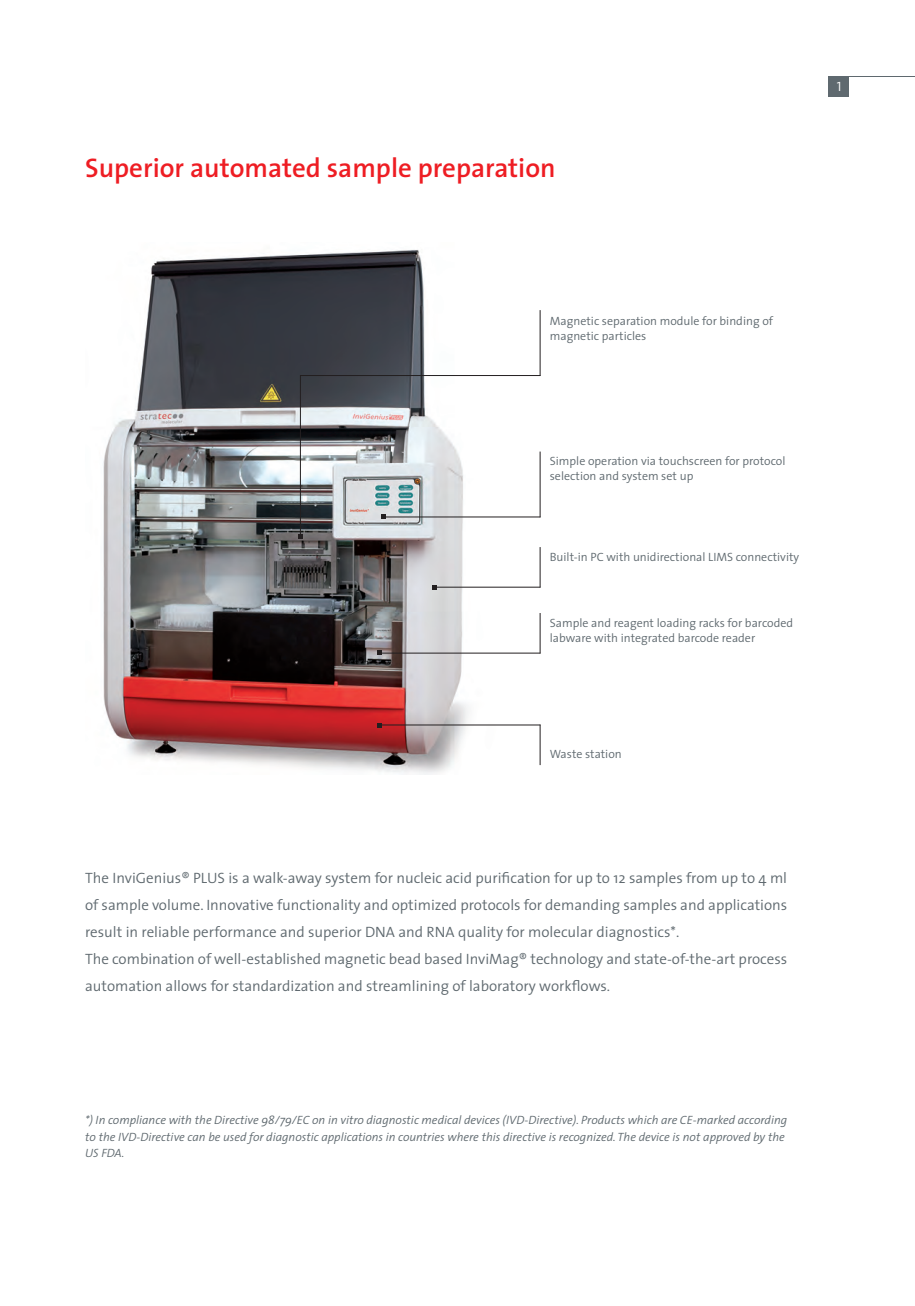
<style>
.page{position:relative;width:915px;height:1306px;background:#fff}
.page>*{position:absolute;margin:0;border:0;box-sizing:border-box;transform-origin:0 0}
.t1{font:600 27px "The Sans";color:#ee1d23}
.t2{font:300 15px/27px "The Sans";color:#5f696f}
.t3{font:13.5px "The Sans Semi Light Caps";color:#fff}
.t4{font:italic 300 12px/16.5px "The Sans";color:#5f696f}
.t5{font:300 12px/15px "The Sans";color:#5f696f}
</style>
<div class="page">
<hr style="left:828px;top:76px;width:86px;height:1px;background:#5f696f">
<div style="left:828px;top:76px;width:20px;height:21px;background:#5f696f"></div>
<img style="left:103px;top:250px;width:438px;height:524px">
<hr style="left:383px;top:516px;width:157px;height:1px;background:#231f20">
<hr style="left:539px;top:451px;width:1px;height:66px;background:#231f20">
<svg style="left:381px;top:515px;width:4px;height:4px"></svg>
<hr style="left:300px;top:375px;width:240px;height:1px;background:#231f20">
<hr style="left:539px;top:310px;width:1px;height:66px;background:#231f20">
<hr style="left:300px;top:375px;width:1px;height:161px;background:#231f20">
<svg style="left:298px;top:534px;width:4px;height:4px"></svg>
<hr style="left:433px;top:587px;width:107px;height:1px;background:#231f20">
<hr style="left:539px;top:547px;width:1px;height:40px;background:#231f20">
<svg style="left:432px;top:585px;width:4px;height:4px"></svg>
<hr style="left:379px;top:652px;width:161px;height:1px;background:#231f20">
<hr style="left:539px;top:613px;width:1px;height:40px;background:#231f20">
<svg style="left:377px;top:651px;width:5px;height:4px"></svg>
<hr style="left:379px;top:724px;width:161px;height:1px;background:#231f20">
<hr style="left:539px;top:724px;width:1px;height:41px;background:#231f20">
<svg style="left:377px;top:723px;width:5px;height:4px"></svg>
<h1 class="t1" style="left:85px;top:145px;width:472px">Superior automated sample preparation</h1>
<p class="t3" style="left:836px;top:75px;width:6px">1</p>
<p class="t5" style="left:549px;top:313px;width:224px">Magnetic separation module for binding of magnetic particles</p>
<p class="t5" style="left:549px;top:453px;width:237px">Simple operation via touchscreen for protocol selection and system set up</p>
<p class="t5" style="left:549px;top:549px;width:251px">Built-in PC with unidirectional LIMS connectivity</p>
<p class="t5" style="left:549px;top:615px;width:245px">Sample and reagent loading racks for barcoded labware with integrated barcode reader</p>
<p class="t5" style="left:549px;top:746px;width:73px">Waste station</p>
<p class="t2" style="left:85px;top:864px;width:703px">The InviGenius® PLUS is a walk-away system for nucleic acid purification for up to 12 samples from up to 4 ml of sample volume. Innovative functionality and optimized protocols for demanding samples and applications result in reliable performance and superior DNA and RNA quality for molecular diagnostics*.<br>The combination of well-established magnetic bead based InviMag® technology and state-of-the-art process automation allows for standardization and streamlining of laboratory workflows.</p>
<p class="t4" style="left:85px;top:1111px;width:703px">*) In compliance with the Directive 98/79/EC on in vitro diagnostic medical devices (IVD-Directive). Products which are CE-marked according to the IVD-Directive can be used for diagnostic applications in countries where this directive is recognized. The device is not approved by the<br>US FDA.</p>
</div>
